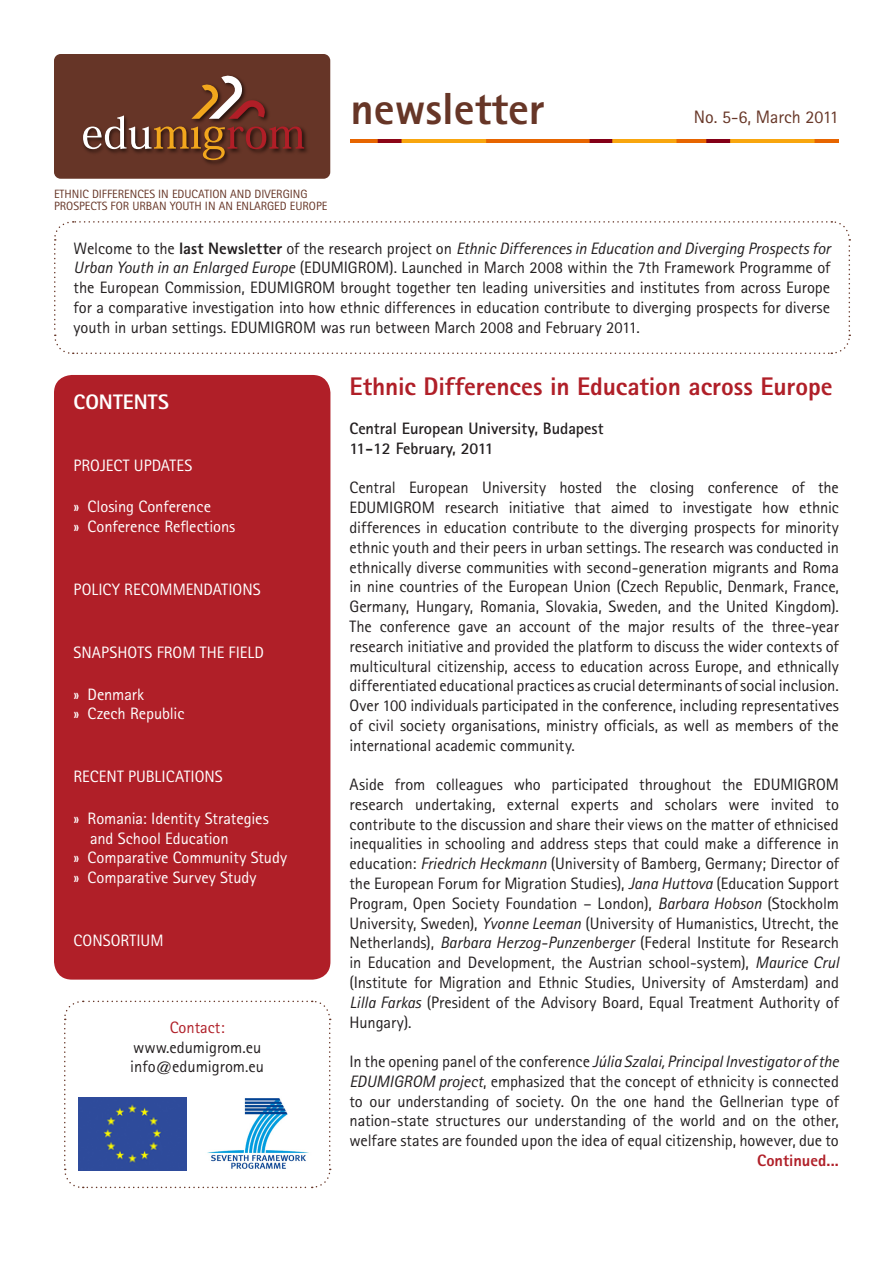
<style>
.page{position:relative;width:893px;height:1263px;background:#fff}
.page>*{position:absolute;margin:0;border:0;box-sizing:border-box;transform-origin:0 0}
.t1{font:700 45px "H Rotis Sans Serif Extra Extra";color:#673627}
.EDU_Newsletter_conf{font:700 25.5px "H Rotis Sans Serif Extra Extra";letter-spacing:-.005em;color:#b01f28}
.Paragraph_first{font:700 21px "H Rotis Sans Serif Extra Extra";letter-spacing:.005em;color:#fff}
.t2{font:18px "H Rotis Sans Serif Normal";letter-spacing:-.02em;color:#673627}
.EDU_Newsletter_Parag{font:16.5px/19.8px "H Rotis Sans Serif Normal";letter-spacing:-.005em;color:#231f20;text-align:justify}
.Paragraph_first-2{font:16.5px/19.8px "H Rotis Sans Serif Normal";letter-spacing:-.005em;color:#fff}
.EDU_Newsletter_Parag-2{font:16.5px/19.8px "H Rotis Sans Serif Italic";letter-spacing:-.005em;color:#231f20}
.EDU_Newsletter_Parag-3{font:16.5px/19.8px "H Rotis Sans Serif Bold";color:#231f20}
.Heading{font:16.5px/19.8px "H Rotis Sans Serif Normal";color:#231f20;text-align:center}
.EDU_Newsletter_Headi{font:700 16.5px "H Rotis Sans Serif Extra Extra";color:#b01f28}
.t3{font:12px/12px "H Rotis Sans Serif Normal";color:#673627}
.s1{font-family:"H Rotis Sans Serif Normal"}
.s2{font-family:"H Rotis Sans Serif Extra Extra";font-weight:700}
.s3{color:#b01f28}
.s4{font-family:"H Rotis Sans Serif Italic"}
</style>
<div class="page">
<div style="left:54px;top:54px;width:276px;height:125px;background:#663527;border-radius:7px"></div>
<img style="left:82px;top:130px;width:225px;height:35px">
<svg style="left:83px;top:75px;width:221px;height:85px"></svg>
<img style="left:351px;top:140px;width:488px;height:3px">
<div style="left:54px;top:375px;width:276px;height:605px;background:#b01f28;border-radius:18px"></div>
<svg style="left:54px;top:221px;width:797px;height:133px"></svg>
<svg style="left:64px;top:1000px;width:267px;height:189px"></svg>
<img style="left:204px;top:1095px;width:108px;height:78px">
<img style="left:78px;top:1097px;width:108px;height:73px">
<p class="t3" style="left:54px;top:188px;width:273px">Ethnic differences in education and diverging prospects for urban youth in an enlarged Europe</p>
<p class="t1" style="left:351px;top:80px;width:196px">newsletter</p>
<p class="t2" style="left:694px;top:106px;width:146px">No. 5-6, March 2011</p>
<p class="EDU_Newsletter_Parag-2" style="left:74px;top:238px;width:758px"><span class="s1">Welcome to the</span> <span class="s2">last Newsletter</span> <span class="s1">of the research project on</span> Ethnic Differences in Education and Diverging Prospects for<br>Urban Youth in an Enlarged Europe <span class="s1">(EDU MIGRO</span></p>
<p class="EDU_Newsletter_Parag" style="left:376px;top:258px;width:456px">M). Launched in March 2008 within the 7th Framework Programme of</p>
<p class="EDU_Newsletter_Parag" style="left:74px;top:278px;width:225px">the European Commission, EDU MIGRO</p>
<p class="EDU_Newsletter_Parag" style="left:74px;top:278px;width:758px;text-indent:249px">M brought together ten leading universities and institutes from across Europe for a comparative investigation into how ethnic differences in education contribute to diverging prospects for diverse youth in urban settings. EDU MIGRO</p>
<p class="EDU_Newsletter_Parag" style="left:303px;top:317px;width:338px">M was run between March 2008 and February 2011.</p>
<p class="Paragraph_first" style="left:74px;top:389px;width:97px">Contents</p>
<p class="Paragraph_first-2" style="left:74px;top:455px;width:70px">PROJECT UPDAT</p>
<p class="Paragraph_first-2" style="left:177px;top:455px;width:16px">ES</p>
<p class="Paragraph_first-2" style="left:74px;top:497px;width:139px">» Closing Conference</p>
<p class="Paragraph_first-2" style="left:74px;top:516px;width:163px">» Conference Reflections</p>
<p class="Paragraph_first-2" style="left:74px;top:579px;width:9px">POLICY</p>
<p class="Paragraph_first-2" style="left:124px;top:579px;width:79px">RECOMMENDATIONS</p>
<p class="Paragraph_first-2" style="left:74px;top:642px;width:10px">SNAPSHOTS</p>
<p class="Paragraph_first-2" style="left:157px;top:642px;width:99px">FROM THE FIELD</p>
<p class="Paragraph_first-2" style="left:74px;top:684px;width:72px">» Denmark</p>
<p class="Paragraph_first-2" style="left:74px;top:704px;width:112px">» Czech Republic</p>
<p class="Paragraph_first-2" style="left:74px;top:767px;width:64px">RECENT PUBLICATIONS</p>
<p class="Paragraph_first-2" style="left:90px;top:808px;width:180px;text-indent:-16px">» Romania: Identity Strategies and School Education</p>
<p class="Paragraph_first-2" style="left:74px;top:848px;width:215px">» Comparative Community Study</p>
<p class="Paragraph_first-2" style="left:74px;top:867px;width:185px">» Comparative Survey Study</p>
<p class="Paragraph_first-2" style="left:74px;top:930px;width:10px">CONSORTIU</p>
<p class="Paragraph_first-2" style="left:150px;top:930px;width:15px">M</p>
<p class="Heading" style="left:130px;top:1017px;width:135px"><span class="s3">Contact: </span>www.edumigrom.eu info@edumigrom.eu</p>
<p class="EDU_Newsletter_conf" style="left:350px;top:370px;width:485px">Ethnic Differences in Education across Europe</p>
<p class="EDU_Newsletter_Parag-3" style="left:350px;top:418px;width:256px">Central European University, Budapest<br>11-12 February, 2011</p>
<p class="EDU_Newsletter_Parag" style="left:350px;top:478px;width:491px">Central European University hosted the closing conference of the<br>EDUMIGRO</p>
<p class="EDU_Newsletter_Parag" style="left:350px;top:497px;width:491px;text-indent:72px">M research initiative that aimed to investigate how ethnic differences in education contribute to the diverging prospects for minority ethnic youth and their peers in urban settings. The research was conducted in ethnically diverse communities with second-generation migrants and Roma in nine countries of the European U nion (Czech Republic, Denmark, France, Germany, H ungary, Romania, Slovakia, Sweden, and the United Kingdom).<br>The conference gave an account of the major results of the three-year research initiative and provided the platform to discuss the wider contexts of multicultural citizenship, access to education across Europe, and ethnically differentiated educational practices as crucial determinants of social inclusion.<br>Over 100 individuals participated in the conference, including representatives of civil society organisations, ministry officials, as well as members of the international academic community.</p>
<p class="EDU_Newsletter_Parag" style="left:350px;top:774px;width:453px">Aside from colleagues who participated throughout the EDU MIGRO</p>
<p class="EDU_Newsletter_Parag" style="left:350px;top:774px;width:491px;text-indent:476px">M research undertaking, external experts and scholars were invited to contribute to the discussion and share their views on the matter of ethnicised inequalities in schooling and address steps that could make a difference in education: <span class="s4">Friedrich Heckmann</span> (University of Bamberg, Germany; Director of the European Forum for Migration Studies), <span class="s4">Jana Huttova</span> (Education Support Program, Open Society Foundation – London), <span class="s4">Barbara Hobson</span> (Stockholm U niversity, Sweden), <span class="s4">Yvonne Leeman</span> (U niversity of H umanistics, Utrecht, the N etherlands), <span class="s4">Barbara Herzog-Punzenberger</span> (Federal I nstitute for Research in Education and Development, the Austrian school-system), <span class="s4">Maurice Crul </span>(I nstitute for Migration and Ethnic Studies, U niversity of Amsterdam) and <span class="s4">Lilla Farkas</span> (President of the Advisory Board, Equal Treatment Authority of H ungary).</p>
<p class="EDU_Newsletter_Parag" style="left:350px;top:1051px;width:491px">I n the opening panel of the conference <span class="s4">Júlia Szalai, Principal Investigator of the EDUMIGROM project</span>, emphasized that the concept of ethnicity is connected to our understanding of society. On the one hand the Gellnerian type of nation-state structures our understanding of the world and on the other, welfare states are founded upon the idea of equal citizenship, however, due to</p>
<p class="EDU_Newsletter_Headi" style="left:757px;top:1150px;width:83px">Continued...</p>
</div>
